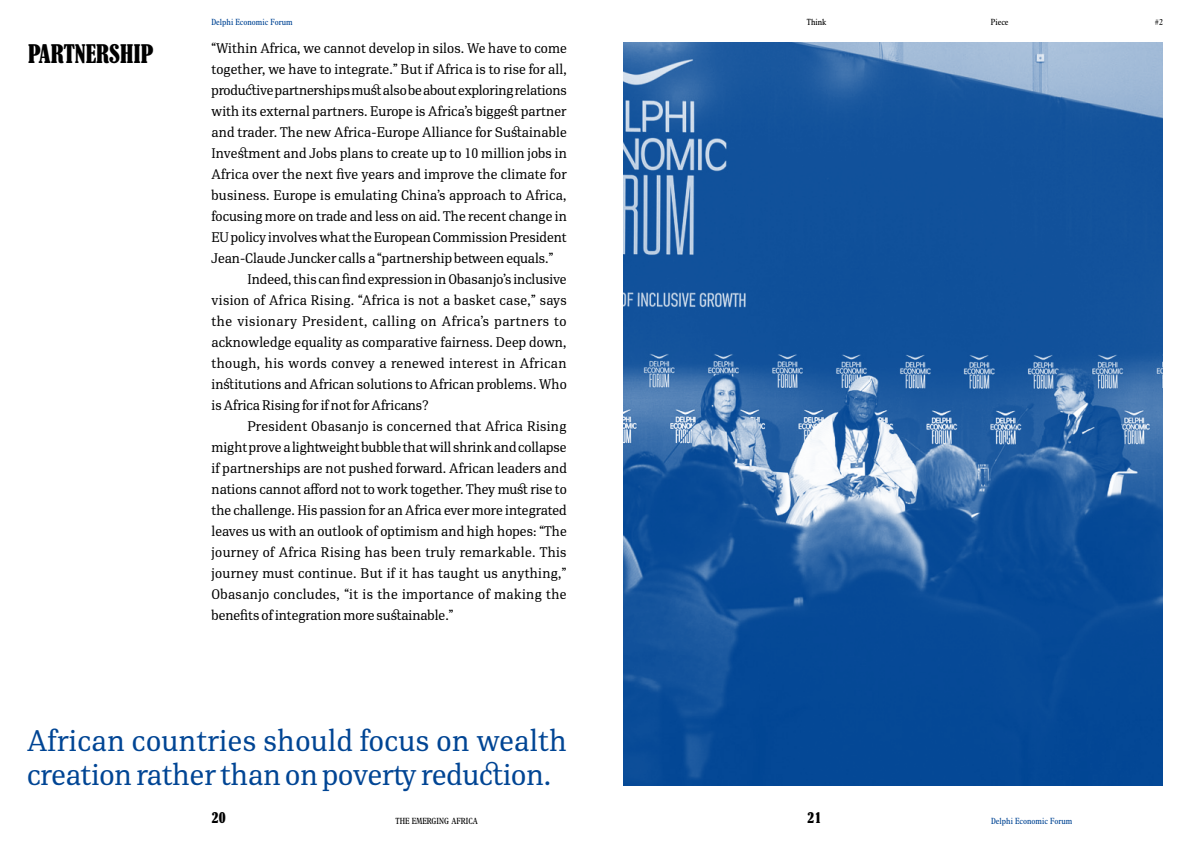
<style>
.page{position:relative;width:1191px;height:842px;background:#fff}
.page>*{position:absolute;margin:0;border:0;box-sizing:border-box;transform-origin:0 0}
.t1{font:30px/34px "PFDIN Serif";color:#004594}
.t2{font:24px "PF Chapeau";color:#000}
.t3{font:14px "PFDIN Serif";letter-spacing:.005em;color:#000}
.t4{font:14px "PFDIN Serif";letter-spacing:.025em;color:#000}
.t5{font:14px "PFDIN Serif";letter-spacing:.035em;color:#000}
.t6{font:14px "PFDIN Serif";letter-spacing:.03em;color:#000}
.t7{font:14px "PF Chapeau";color:#000}
.t8{font:300 9px "Plantin Headline MT Trk Grk";color:#004594}
.t9{font:300 9px "Plantin Headline MT Trk Grk";color:#000}
</style>
<div class="page">
<img style="left:624px;top:43px;width:538px;height:742px">
<h2 class="t2" style="left:28px;top:40px;width:126px">PARTNERSHIP</h2>
<p class="t8" style="left:211px;top:17px;width:83px">Delphi Economic Forum</p>
<p class="t9" style="left:807px;top:17px;width:21px">Think</p>
<p class="t9" style="left:990px;top:17px;width:19px">Piece</p>
<p class="t9" style="left:1154px;top:17px;width:10px">#2</p>
<p class="t3" style="left:211px;top:39px;width:357px">“Within Africa, we cannot develop in silos. We have to come</p>
<p class="t3" style="left:211px;top:60px;width:357px">together, we have to integrate.” But if Africa is to rise for all,</p>
<p class="t3" style="left:211px;top:81px;width:357px">productive partnerships must also be about exploring relations</p>
<p class="t3" style="left:211px;top:102px;width:356px">with its external partners. Europe is Africa’s biggest partner</p>
<p class="t3" style="left:211px;top:123px;width:357px">and trader. The new Africa-Europe Alliance for Sustainable</p>
<p class="t3" style="left:211px;top:144px;width:357px">Investment and Jobs plans to create up to 10 million jobs in</p>
<p class="t3" style="left:211px;top:165px;width:357px">Africa over the next five years and improve the climate for</p>
<p class="t3" style="left:211px;top:186px;width:356px">business. Europe is emulating China’s approach to Africa,</p>
<p class="t3" style="left:211px;top:207px;width:357px">focusing more on trade and less on aid. The recent change in</p>
<p class="t3" style="left:211px;top:228px;width:357px">EU policy involves what the European Commission President</p>
<p class="t3" style="left:211px;top:249px;width:343px">Jean-Claude Juncker calls a “partnership between equals.”</p>
<p class="t3" style="left:247px;top:270px;width:321px">Indeed, this can find expression in Obasanjo’s inclusive</p>
<p class="t4" style="left:211px;top:291px;width:357px">vision of Africa Rising. “Africa is not a basket case,” says</p>
<p class="t5" style="left:211px;top:312px;width:356px">the visionary President, calling on Africa’s partners to</p>
<p class="t3" style="left:211px;top:333px;width:356px">acknowledge equality as comparative fairness. Deep down,</p>
<p class="t6" style="left:211px;top:354px;width:356px">though, his words convey a renewed interest in African</p>
<p class="t3" style="left:211px;top:375px;width:357px">institutions and African solutions to African problems. Who</p>
<p class="t3" style="left:211px;top:396px;width:219px">is Africa Rising for if not for Africans?</p>
<p class="t3" style="left:247px;top:417px;width:320px">President Obasanjo is concerned that Africa Rising</p>
<p class="t3" style="left:211px;top:438px;width:356px">might prove a lightweight bubble that will shrink and collapse</p>
<p class="t3" style="left:211px;top:459px;width:357px">if partnerships are not pushed forward. African leaders and</p>
<p class="t3" style="left:211px;top:480px;width:357px">nations cannot afford not to work together. They must rise to</p>
<p class="t3" style="left:211px;top:501px;width:357px">the challenge. His passion for an Africa ever more integrated</p>
<p class="t3" style="left:211px;top:522px;width:357px">leaves us with an outlook of optimism and high hopes: “The</p>
<p class="t4" style="left:211px;top:543px;width:357px">journey of Africa Rising has been truly remarkable. This</p>
<p class="t3" style="left:211px;top:564px;width:356px">journey must continue. But if it has taught us anything,”</p>
<p class="t4" style="left:211px;top:585px;width:356px">Obasanjo concludes, “it is the importance of making the</p>
<p class="t3" style="left:211px;top:606px;width:243px">benefits of integration more sustainable.”</p>
<h1 class="t1" style="left:27px;top:724px;width:541px">African countries should focus on wealth creation rather than on poverty reduction.</h1>
<p class="t7" style="left:212px;top:810px;width:15px">20</p>
<p class="t7" style="left:807px;top:810px;width:15px">21</p>
<p class="t9" style="left:395px;top:816px;width:84px">THE EMERGING AFRICA</p>
<p class="t8" style="left:991px;top:816px;width:83px">Delphi Economic Forum</p>
</div>
